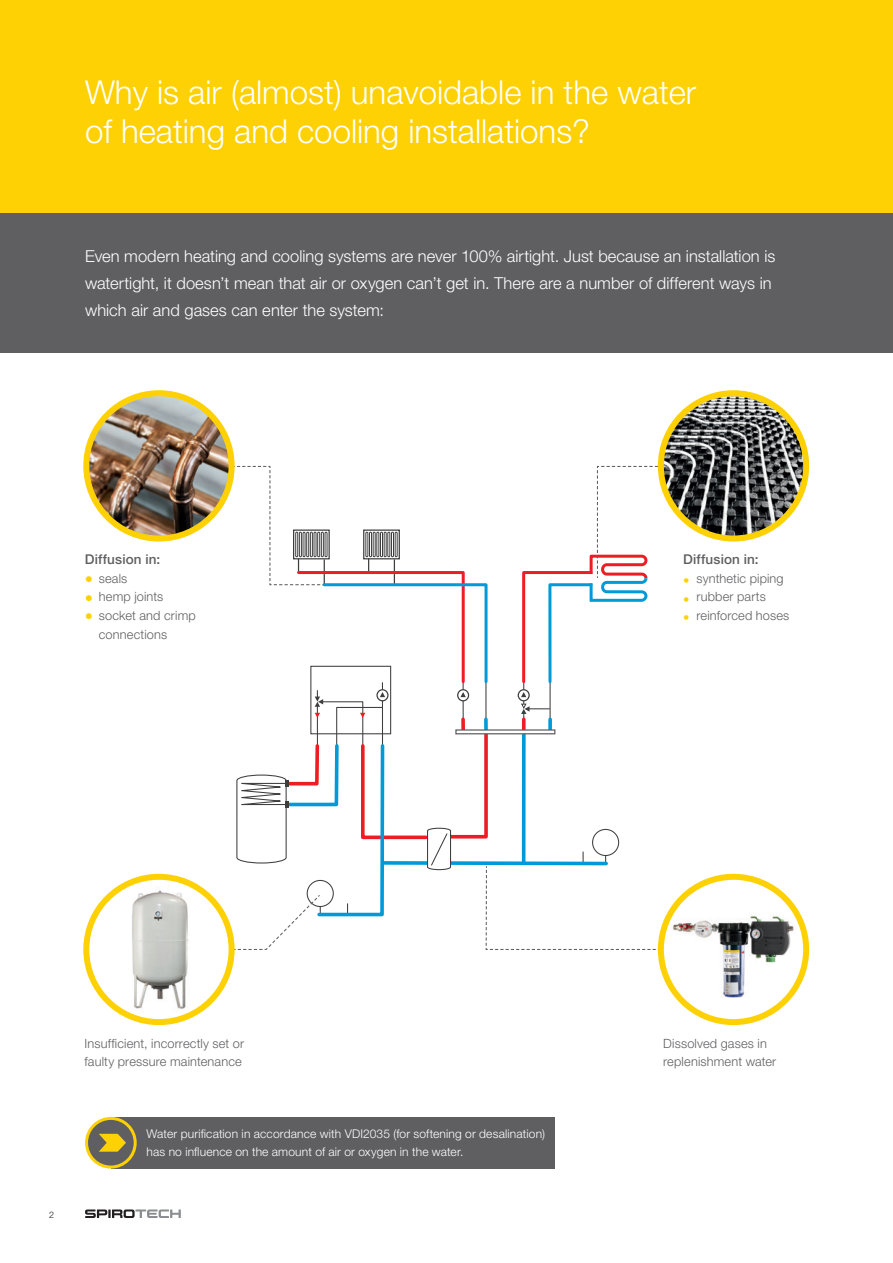
<style>
.page{position:relative;width:893px;height:1263px;background:#fff}
.page>*{position:absolute;margin:0;border:0;box-sizing:border-box;transform-origin:0 0}
.t1{font:300 33px/39.6px "Helvetica Neue LT Std";color:#fff}
.t2{font:300 16.5px/27px "Helvetica Neue LT Std";color:#fff}
.t3{font:500 13.5px "Helvetica Neue LT Std";letter-spacing:.01em;color:#5f5f62}
.t4{font:300 12.75px/18.8px "Helvetica Neue LT Std";letter-spacing:.015em;color:#5f5f62}
.t5{font:300 12px/18.8px "Helvetica Neue LT Std";letter-spacing:.015em;color:#fff}
.t6{font:300 9px "Helvetica Neue LT Std";color:#231f20}
.s1{font-size:16.5px;color:#fed105}
.s2{color:#fed105}
</style>
<div class="page">
<svg style="left:85px;top:1209px;width:96px;height:9px"></svg>
<div style="left:0;top:213px;width:893px;height:140px;background:#5f5f62"></div>
<div style="left:0;top:0;width:893px;height:213px;background:#fed105"></div>
<div style="left:111px;top:1117px;width:444px;height:51px;background:#5f5f62"></div>
<div style="left:87px;top:1118px;width:48px;height:49px;background:#5f5f62;border-radius:50%"></div>
<div style="left:85px;top:1117px;width:52px;height:51px;border:3px solid #fed105;border-radius:50%"></div>
<svg style="left:99px;top:1134px;width:27px;height:18px"></svg>
<img style="left:661px;top:393px;width:145px;height:145px;border-radius:73px">
<div style="left:658px;top:390px;width:151px;height:151px;border:6px solid #fed105;border-radius:50%"></div>
<img style="left:86px;top:393px;width:142px;height:145px">
<div style="left:83px;top:390px;width:152px;height:151px;border:6px solid #fed105;border-radius:50%"></div>
<img style="left:127px;top:886px;width:67px;height:136px">
<div style="left:83px;top:874px;width:152px;height:151px;border:6px solid #fed105;border-radius:50%"></div>
<svg style="left:661px;top:877px;width:145px;height:145px"></svg>
<img style="left:671px;top:913px;width:129px;height:89px">
<div style="left:658px;top:874px;width:151px;height:151px;border:6px solid #fed105;border-radius:50%"></div>
<svg style="left:158px;top:465px;width:575px;height:485px"></svg>
<h1 class="t1" style="left:85px;top:72px;width:613px">Why is air (almost) unavoidable in the water of heating and cooling installations?</h1>
<p class="t2" style="left:85px;top:242px;width:692px">Even modern heating and cooling systems are never 100% airtight. Just because an installation is watertight, it doesn’t mean that air or oxygen can’t get in. There are a number of different ways in which air and gases can enter the system:</p>
<p class="t3" style="left:85px;top:551px;width:77px">Diffusion in:</p>
<p class="t4" style="left:85px;top:568px;width:44px"><span class="s1">•</span> seals</p>
<p class="t4" style="left:85px;top:587px;width:80px"><span class="s1">•</span> hemp joints</p>
<p class="t4" style="left:99px;top:606px;width:98px;text-indent:-14px"><span class="s1">•</span> socket and crimp connections</p>
<p class="t3" style="left:683px;top:551px;width:77px">Diffusion in:</p>
<p class="t4" style="left:683px;top:568px;width:102px"><span class="s2">•</span> synthetic piping</p>
<p class="t4" style="left:683px;top:587px;width:84px"><span class="s2">•</span> rubber parts</p>
<p class="t4" style="left:683px;top:606px;width:108px"><span class="s2">•</span> reinforced hoses</p>
<p class="t6" style="left:49px;top:1209px;width:7px">2</p>
<p class="t4" style="left:85px;top:1033px;width:161px">Insufficient, incorrectly set or faulty pressure maintenance</p>
<p class="t5" style="left:147px;top:1124px;width:400px">Water purification in accordance with VDI2035 (for softening or desalination) has no influence on the amount of air or oxygen in the water.</p>
<p class="t4" style="left:663px;top:1033px;width:115px">Dissolved gases in replenishment water</p>
</div>
